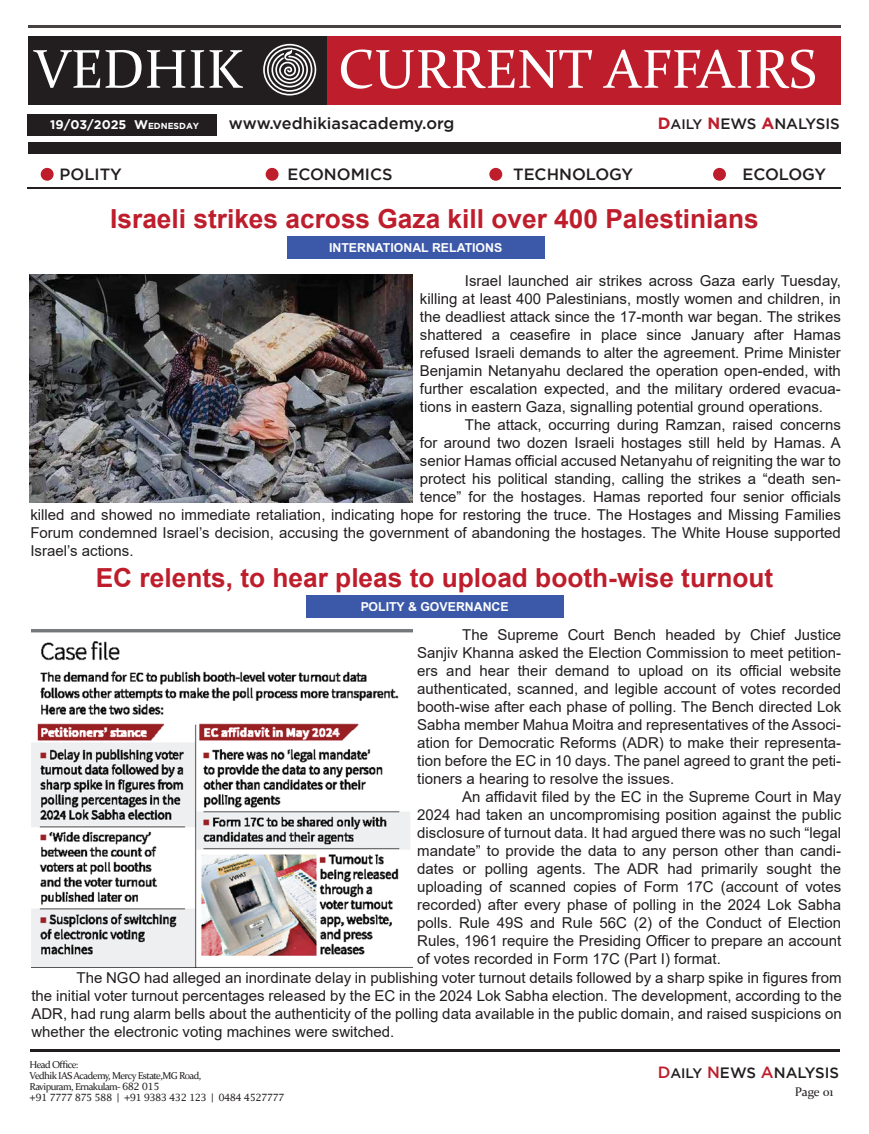
<style>
.page{position:relative;width:869px;height:1134px;background:#fff}
.page>*{position:absolute;margin:0;border:0;box-sizing:border-box;transform-origin:0 0}
.t1{font:55px "Constantia";color:#fff}
.t2{font:700 26.25px "Arial";color:#be1d2c}
.t3{font:500 16.25px "Gotham";color:#221e1f}
.t4{font:15px/18px "Arial";color:#221e1f;text-align:justify}
.t5{font:500 15px "Gotham";color:#221e1f}
.t6{font:700 12.5px "Gotham";color:#fff}
.t7{font:12.5px "Constantia";letter-spacing:-.005em;color:#221e1f}
.t8{font:700 12.38px "Arial";color:#fff}
.t9{font:10px/11.2px "Constantia";letter-spacing:-.06em;color:#221e1f}
.t10{font:10px "Lucida Fax";letter-spacing:-.06em;color:#221e1f}
.s1{font-size:8.75px}
.s2{font-weight:700;font-size:16.25px;color:#be1d2c}
.s3{font-size:13.75px}
.s4{font-family:"Lucida Fax"}
.s5{font-size:16.25px;color:#be1d2c}
</style>
<div class="page">
<div style="left:41px;top:168px;width:13px;height:13px;background:#be1d2c;border-radius:50%"></div>
<div style="left:28px;top:114px;width:189px;height:21px;background:#221e1f"></div>
<hr style="left:28px;top:25px;width:812px;height:2px;background:#474141">
<div style="left:28px;top:142px;width:812px;height:11px;background:#221e1f"></div>
<div style="left:28px;top:36px;width:299px;height:69px;background:#221e1f"></div>
<div style="left:327px;top:36px;width:513px;height:69px;background:#be1d2c"></div>
<div style="left:712px;top:168px;width:13px;height:13px;background:#be1d2c;border-radius:50%"></div>
<div style="left:489px;top:168px;width:13px;height:13px;background:#be1d2c;border-radius:50%"></div>
<div style="left:265px;top:168px;width:13px;height:13px;background:#be1d2c;border-radius:50%"></div>
<svg style="left:263px;top:44px;width:53px;height:52px"></svg>
<hr style="left:27px;top:187px;width:813px;height:1px;background:#221e1f">
<hr style="left:30px;top:1050px;width:808px;height:2px;background:#221e1f">
<div style="left:287px;top:236px;width:257px;height:23px;background:#3a57a7"></div>
<div style="left:305px;top:595px;width:258px;height:22px;background:#3a57a7"></div>
<img style="left:29px;top:275px;width:383px;height:227px">
<img style="left:31px;top:629px;width:381px;height:339px">
<h1 class="t1" style="left:34px;top:32px;width:211px">VEDHIK</h1>
<h1 class="t1" style="left:338px;top:32px;width:480px">CURRENT AFFAIRS</h1>
<p class="t6" style="left:50px;top:117px;width:150px">19/03/2025 W<span class="s1">EDNESDAY</span></p>
<p class="t3" style="left:60px;top:165px;width:64px">POLITY</p>
<p class="t3" style="left:229px;top:114px;width:227px">www.vedhikiasacademy.org</p>
<p class="t5" style="left:657px;top:115px;width:183px"><span class="s2">D</span><span class="s3">AILY</span> <span class="s2">N</span>EWS <span class="s2">A</span>NALYSIS</p>
<p class="t3" style="left:287px;top:165px;width:107px">ECONOMICS</p>
<p class="t3" style="left:513px;top:165px;width:121px">TECHNOLOGY</p>
<p class="t3" style="left:742px;top:165px;width:85px">ECOLOGY</p>
<h2 class="t2" style="left:110px;top:201px;width:649px">Israeli strikes across Gaza kill over 400 Palestinians</h2>
<p class="t8" style="left:329px;top:239px;width:175px">INTERNATIONAL RELATIONS</p>
<p class="t4" style="left:419px;top:272px;width:422px;text-indent:45px">Israel launched air strikes across Gaza early Tuesday, killing at least 400 Palestinians, mostly women and children, in the deadliest attack since the 17-month war began. The strikes shattered a ceasefire in place since January after Hamas refused Israeli demands to alter the agreement. Prime Minister Benjamin Netanyahu declared the operation open-ended, with further escalation expected, and the military ordered evacua&shy;tions in eastern Gaza, signalling potential ground operations.</p>
<p class="t4" style="left:464px;top:416px;width:377px">The attack, occurring during Ramzan, raised concerns</p>
<p class="t4" style="left:419px;top:434px;width:422px">for around two dozen Israeli hostages still held by Hamas. A</p>
<p class="t4" style="left:419px;top:452px;width:422px">senior Hamas official accused Netanyahu of reigniting the war to</p>
<p class="t4" style="left:419px;top:470px;width:422px">protect his political standing, calling the strikes a “death sen-</p>
<p class="t4" style="left:419px;top:488px;width:422px">tence” for the hostages. Hamas reported four senior officials</p>
<p class="t4" style="left:30px;top:506px;width:811px">killed and showed no immediate retaliation, indicating hope for restoring the truce. The Hostages and Missing Families</p>
<p class="t4" style="left:30px;top:524px;width:811px">Forum condemned Israel’s decision, accusing the government of abandoning the hostages. The White House supported</p>
<p class="t4" style="left:30px;top:542px;width:105px">Israel’s actions.</p>
<h2 class="t2" style="left:96px;top:559px;width:678px">EC relents, to hear pleas to upload booth-wise turnout</h2>
<p class="t8" style="left:360px;top:597px;width:150px">POLITY &amp; GOVERNANCE</p>
<p class="t4" style="left:417px;top:625px;width:425px;text-indent:45px">The Supreme Court Bench headed by Chief Justice Sanjiv Khanna asked the Election Commission to meet petition&shy;ers and hear their demand to upload on its official website authenticated, scanned, and legible account of votes recorded booth-wise after each phase of polling. The Bench directed Lok Sabha member Mahua Moitra and representatives of the Associ&shy;ation for Democratic Reforms (ADR) to make their representa&shy;tion before the EC in 10 days. The panel agreed to grant the peti&shy;tioners a hearing to resolve the issues.</p>
<p class="t4" style="left:462px;top:787px;width:380px">An affidavit filed by the EC in the Supreme Court in May</p>
<p class="t4" style="left:417px;top:805px;width:425px">2024 had taken an uncompromising position against the public</p>
<p class="t4" style="left:417px;top:823px;width:425px">disclosure of turnout data. It had argued there was no such “legal</p>
<p class="t4" style="left:417px;top:841px;width:425px">mandate” to provide the data to any person other than candi-</p>
<p class="t4" style="left:417px;top:859px;width:425px">dates or polling agents. The ADR had primarily sought the</p>
<p class="t4" style="left:417px;top:877px;width:425px">uploading of scanned copies of Form 17C (account of votes</p>
<p class="t4" style="left:417px;top:895px;width:425px">recorded) after every phase of polling in the 2024 Lok Sabha</p>
<p class="t4" style="left:417px;top:913px;width:425px">polls. Rule 49S and Rule 56C (2) of the Conduct of Election</p>
<p class="t4" style="left:417px;top:931px;width:425px">Rules, 1961 require the Presiding Officer to prepare an account</p>
<p class="t4" style="left:417px;top:949px;width:305px">of votes recorded in Form 17C (Part I) format.</p>
<p class="t4" style="left:76px;top:969px;width:766px">The NGO had alleged an inordinate delay in publishing voter turnout details followed by a sharp spike in figures from</p>
<p class="t4" style="left:31px;top:987px;width:811px">the initial voter turnout percentages released by the EC in the 2024 Lok Sabha election. The development, according to the</p>
<p class="t4" style="left:31px;top:1005px;width:811px">ADR, had rung alarm bells about the authenticity of the polling data available in the public domain, and raised suspicions on</p>
<p class="t4" style="left:31px;top:1023px;width:364px">whether the electronic voting machines were switched.</p>
<p class="t9" style="left:30px;top:1058px;width:173px">Head Office:<br>Vedhik IAS Academy, Mercy Estate,MG Road,<br>Ravipuram, Ernakulam- <span class="s4">682 015</span></p>
<p class="t10" style="left:30px;top:1092px;width:256px">+91 7777 875 588 | +91 9383 432 123 | 0484 4527777</p>
<p class="t5" style="left:657px;top:1065px;width:183px"><span class="s5">D</span><span class="s3">AILY</span> <span class="s5">N</span>EWS <span class="s5">A</span>NALYSIS</p>
<p class="t7" style="left:794px;top:1083px;width:40px">Page 01</p>
</div>
